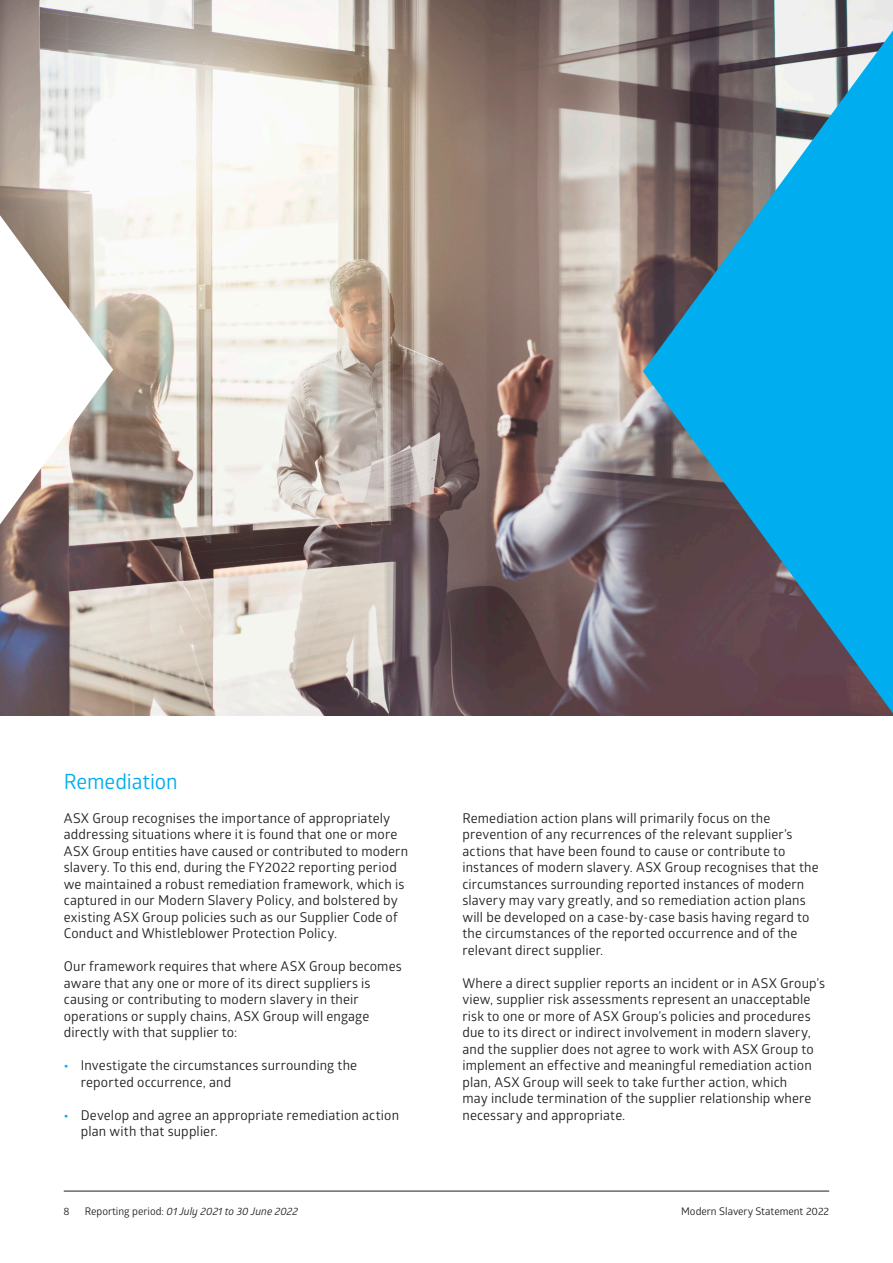
<style>
.page{position:relative;width:893px;height:1263px;background:#fff}
.page>*{position:absolute;margin:0;border:0;box-sizing:border-box;transform-origin:0 0}
.t1{font:21px "Glober";letter-spacing:-.005em;color:#00aeef}
.t2{font:13.5px/16.5px "Glober";letter-spacing:.01em;color:#231f20}
.t3{font:italic 10.5px "Glober";color:#231f20}
.t4{font:10.5px "Glober";color:#231f20}
.s1{font-weight:700;color:#00aeef}
.s2{font-style:normal}
</style>
<div class="page">
<img style="left:0;top:0;width:893px;height:716px">
<svg style="left:0;top:215px;width:113px;height:309px"></svg>
<svg style="left:643px;top:30px;width:250px;height:683px;background:#3784a7"></svg>
<hr style="left:64px;top:1191px;width:765px;height:1px;background:#231f20">
<p class="t1" style="left:64px;top:767px;width:116px">Remediation</p>
<p class="t2" style="left:64px;top:809px;width:346px">ASX Group recognises the importance of appropriately addressing situations where it is found that one or more ASX Group entities have caused or contributed to modern slavery. To this end, during the FY2022 reporting period we maintained a robust remediation framework, which is captured in our Modern Slavery Policy, and bolstered by existing ASX Group policies such as our Supplier Code of Conduct and Whistleblower Protection Policy.</p>
<p class="t2" style="left:64px;top:958px;width:340px">Our framework requires that where ASX Group becomes aware that any one or more of its direct suppliers is causing or contributing to modern slavery in their operations or supply chains, ASX Group will engage directly with that supplier to:</p>
<p class="t2" style="left:81px;top:1057px;width:278px;text-indent:-17px"><span class="s1">•</span> Investigate the circumstances surrounding the reported occurrence, and</p>
<p class="t2" style="left:81px;top:1106px;width:320px;text-indent:-17px"><span class="s1">•</span> Develop and agree an appropriate remediation action plan with that supplier.</p>
<p class="t2" style="left:462px;top:809px;width:358px">Remediation action plans will primarily focus on the prevention of any recurrences of the relevant supplier’s actions that have been found to cause or contribute to instances of modern slavery. ASX Group recognises that the circumstances surrounding reported instances of modern slavery may vary greatly, and so remediation action plans will be developed on a case-by-case basis having regard to the circumstances of the reported occurrence and of the relevant direct supplier.</p>
<p class="t2" style="left:462px;top:974px;width:364px">Where a direct supplier reports an incident or in ASX Group’s view, supplier risk assessments represent an unacceptable risk to one or more of ASX Group’s policies and procedures due to its direct or indirect involvement in modern slavery, and the supplier does not agree to work with ASX Group to implement an effective and meaningful remediation action plan, ASX Group will seek to take further action, which<br>may include termination of the supplier relationship where necessary and appropriate.</p>
<p class="t4" style="left:63px;top:1204px;width:8px">8</p>
<p class="t3" style="left:85px;top:1204px;width:215px"><span class="s2">Reporting period:</span> 01 July 2021 to 30 June 2022</p>
<p class="t4" style="left:681px;top:1204px;width:149px">Modern Slavery Statement 2022</p>
</div>
